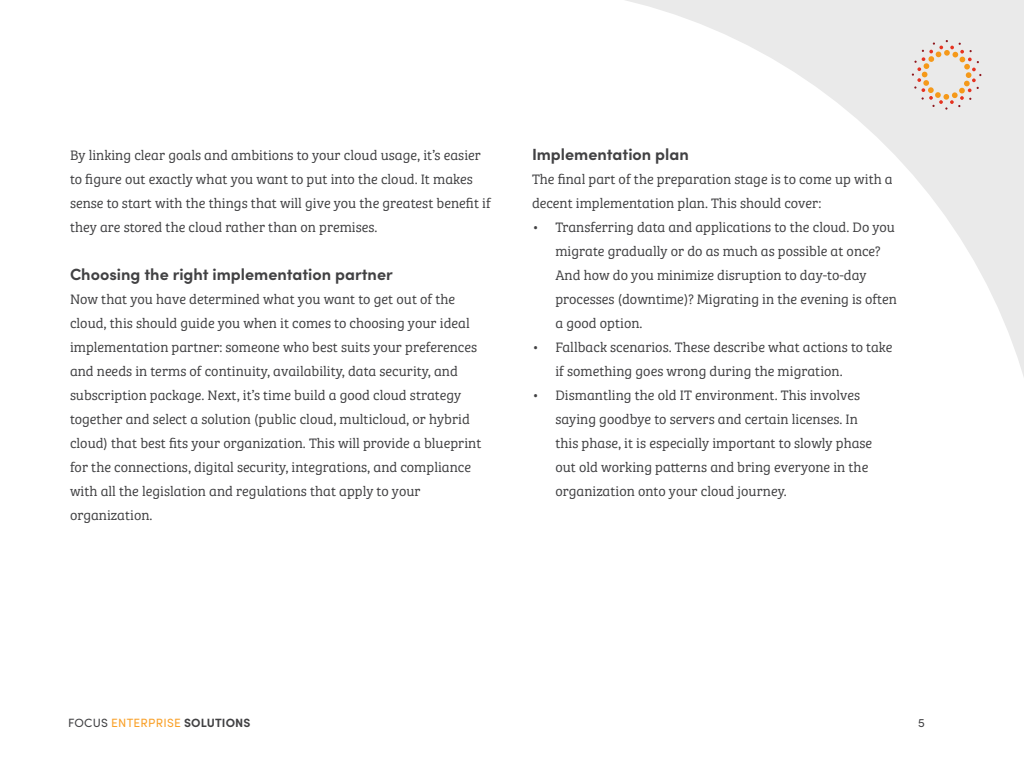
<style>
.page{position:relative;width:1024px;height:768px;background:#fff}
.page>*{position:absolute;margin:0;border:0;box-sizing:border-box;transform-origin:0 0}
.t1{font:700 16.2px "Sofia Pro";color:#414143}
.t2{font:14.2px/24px "Bree Serif Lt";color:#414143}
.t3{font:12px "Sofia Pro";letter-spacing:.02em;color:#f9a028}
.t4{font:12px "Sofia Pro";color:#414143}
.s1{color:#414143}
.s2{font-weight:700;color:#414143}
</style>
<div class="page">
<svg style="left:625px;top:0;width:399px;height:377px"></svg>
<svg style="left:912px;top:40px;width:69px;height:70px;background:#e9dace"></svg>
<p class="t2" style="left:70px;top:142px;width:422px">By linking clear goals and ambitions to your cloud usage, it’s easier to figure out exactly what you want to put into the cloud. It makes sense to start with the things that will give you the greatest benefit if they are stored the cloud rather than on premises.</p>
<p class="t1" style="left:70px;top:262px;width:324px">Choosing the right implementation partner</p>
<p class="t2" style="left:70px;top:286px;width:413px">Now that you have determined what you want to get out of the cloud, this should guide you when it comes to choosing your ideal implementation partner: someone who best suits your preferences and needs in terms of continuity, availability, data security, and subscription package. Next, it’s time build a good cloud strategy together and select a solution (public cloud, multicloud, or hybrid cloud) that best fits your organization. This will provide a blueprint for the connections, digital security, integrations, and compliance with all the legislation and regulations that apply to your organization.</p>
<p class="t1" style="left:532px;top:142px;width:158px">Implementation plan</p>
<p class="t2" style="left:532px;top:166px;width:362px">The final part of the preparation stage is to come up with a decent implementation plan. This should cover:</p>
<p class="t2" style="left:555px;top:214px;width:343px;text-indent:-23px">• Transferring data and applications to the cloud. Do you migrate gradually or do as much as possible at once?<br>And how do you minimize disruption to day-to-day processes (downtime)? Migrating in the evening is often a good option.</p>
<p class="t2" style="left:555px;top:334px;width:339px;text-indent:-23px">• Fallback scenarios. These describe what actions to take if something goes wrong during the migration.</p>
<p class="t2" style="left:555px;top:382px;width:318px;text-indent:-23px">• Dismantling the old IT environment. This involves saying goodbye to servers and certain licenses. In this phase, it is especially important to slowly phase out old working patterns and bring everyone in the organization onto your cloud journey.</p>
<p class="t3" style="left:68px;top:714px;width:184px"><span class="s1">FOCUS</span> ENTERPRISE <span class="s2">SOLUTIONS</span></p>
<p class="t4" style="left:918px;top:714px;width:8px">5</p>
</div>
